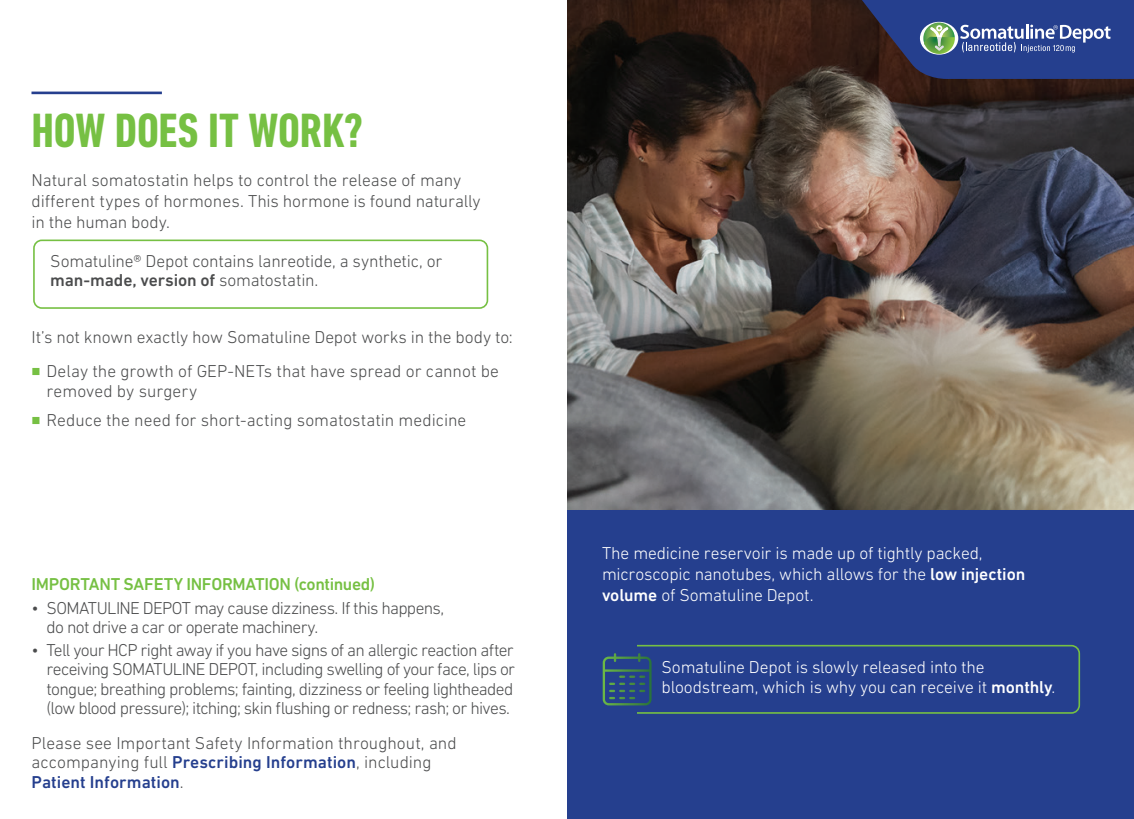
<style>
.page{position:relative;width:1134px;height:819px;background:#fff}
.page>*{position:absolute;margin:0;border:0;box-sizing:border-box;transform-origin:0 0}
.t1{font:700 condensed 49px "DIN Next LT Pro";letter-spacing:-.005em;color:#76c043}
.t2{font:300 17.5px/19.2px "DIN Next LT Pro";letter-spacing:-.005em;color:#4b4c4d}
.t3{font:300 17.5px/21px "DIN Next LT Pro";letter-spacing:-.01em;color:#fff}
.t4{font:300 17.5px/19.2px "DIN Next LT Pro";letter-spacing:-.04em;color:#4b4c4d}
.t5{font:500 17.5px "DIN Next LT Pro";letter-spacing:-.02em;color:#76c043}
.s1{font-weight:500}
.s2{color:#76c043}
.s3{font-weight:500;color:#253f8e}
</style>
<div class="page">
<img style="left:567px;top:0;width:567px;height:510px">
<div style="left:567px;top:510px;width:567px;height:309px;background:#253f8e"></div>
<svg style="left:862px;top:0;width:272px;height:81px;background:#374982"></svg>
<hr style="left:32px;top:92px;width:130px;height:2px;background:#253f8e">
<div style="left:625px;top:645px;width:455px;height:69px;border:2px solid #76c043;border-radius:8px"></div>
<div style="left:616px;top:640px;width:20px;height:79px;background:#253f8e"></div>
<svg style="left:603px;top:653px;width:49px;height:52px"></svg>
<div style="left:33px;top:240px;width:455px;height:69px;border:2px solid #76c043;border-radius:8px"></div>
<h1 class="t1" style="left:32px;top:103px;width:334px">HOW DOES IT WORK?</h1>
<p class="t2" style="left:32px;top:170px;width:451px;line-height:21px">Natural somatostatin helps to control the release of many different types of hormones. This hormone is found naturally in the human body.</p>
<p class="t2" style="left:50px;top:251px;width:394px">Somatuline® Depot contains lanreotide, a synthetic, or <span class="s1">man-made, version of</span> somatostatin.</p>
<p class="t2" style="left:32px;top:327px;width:483px">It’s not known exactly how Somatuline Depot works in the body to:</p>
<p class="t2" style="left:47px;top:362px;width:454px;text-indent:-15px"><span class="s2">■</span> Delay the growth of GEP-NETs that have spread or cannot be removed by surgery</p>
<p class="t2" style="left:32px;top:411px;width:436px"><span class="s2">■</span> Reduce the need for short-acting somatostatin medicine</p>
<p class="t5" style="left:32px;top:574px;width:345px">IMPORTANT SAFETY INFORMATION (continued)</p>
<p class="t4" style="left:47px;top:598px;width:399px;text-indent:-15px">• SOMATULINE DEPOT may cause dizziness. If this happens, do not drive a car or operate machinery.</p>
<p class="t2" style="left:47px;top:640px;width:470px;text-align:justify;text-indent:-15px">• Tell your HCP right away if you have signs of an allergic reaction after receiving SOMATULINE DEPOT, including swelling of your face, lips or tongue; breathing problems; fainting, dizziness or feeling lightheaded (low blood pressure); itching; skin flushing or redness; rash; or hives.</p>
<p class="t2" style="left:32px;top:733px;width:427px">Please see Important Safety Information throughout, and accompanying full <span class="s3">Prescribing Information</span>, including<br><span class="s3">Patient Information</span>.</p>
<p class="t3" style="left:602px;top:542px;width:425px">The medicine reservoir is made up of tightly packed, microscopic nanotubes, which allows for the <span class="s1">low injection volume</span> of Somatuline Depot.</p>
<p class="t3" style="left:662px;top:658px;width:395px;line-height:19.2px">Somatuline Depot is slowly released into the bloodstream, which is why you can receive it <span class="s1">monthly</span>.</p>
</div>
